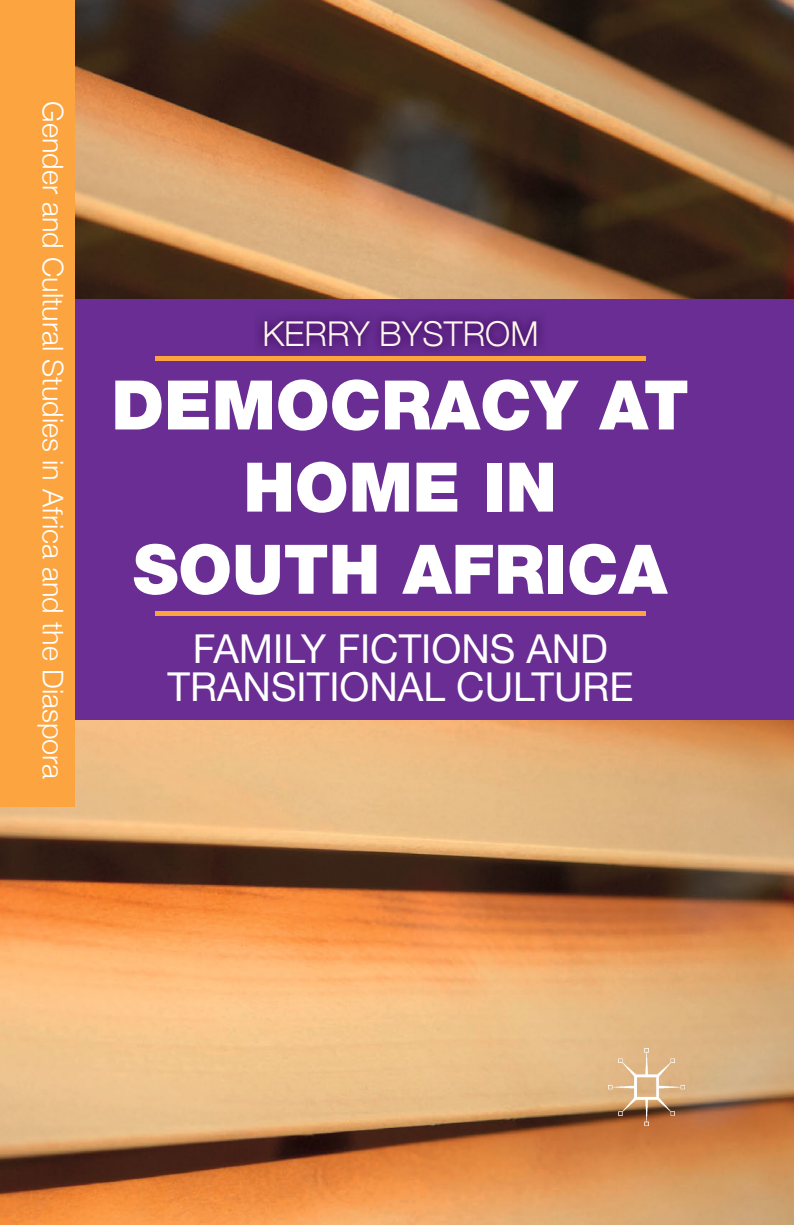
<style>
.page{position:relative;width:794px;height:1225px;background:#fff}
.page>*{position:absolute;margin:0;border:0;box-sizing:border-box;transform-origin:0 0}
.t1{font:900 68.4px/82.2px "Helvetica Neue LT Std";color:#fff;text-align:center}
.t2{font:39.8px/37.8px "Helvetica Neue";color:#fff;text-align:center}
.t3{font:300 34.2px "Helvetica Neue";color:#fff7ed}
.t4{font:300 28.6px "Helvetica Neue";color:#fff}
</style>
<div class="page">
<img style="left:0;top:0;width:794px;height:1225px">
<div style="left:10px;top:299px;width:784px;height:421px;background:#692d93"></div>
<div style="left:0;top:0;width:75px;height:806px;background:#fca540"></div>
<img style="left:608px;top:1048px;width:76px;height:77px">
<div style="left:155px;top:356px;width:490px;height:5px;background:#fca540"></div>
<div style="left:155px;top:611px;width:490px;height:5px;background:#fca540"></div>
<p class="t4" style="left:70px;top:101px;width:679px;rotate:90deg">Gender and Cultural Studies in Africa and the Diaspora</p>
<p class="t3" style="left:262px;top:313px;width:278px">KERRY BYSTROM</p>
<h1 class="t1" style="left:111px;top:365px;width:579px">DEMOCRACY AT<br>HOME IN<br>SOUTH AFRICA</h1>
<h2 class="t2" style="left:167px;top:629px;width:467px">FAMILY FICTIONS AND<br>TRANSITIONAL CULTURE</h2>
</div>
